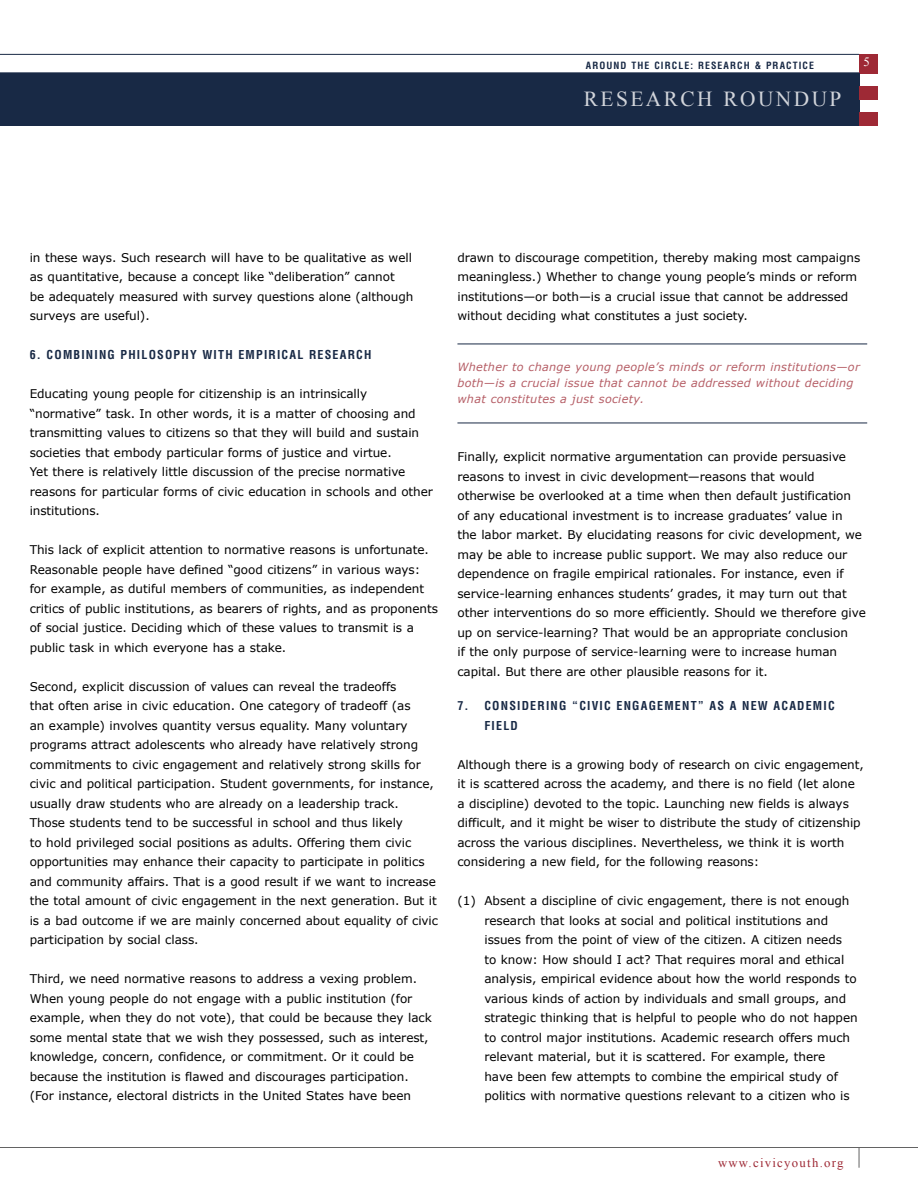
<style>
.page{position:relative;width:918px;height:1188px;background:#fff}
.page>*{position:absolute;margin:0;border:0;box-sizing:border-box;transform-origin:0 0}
.t1{font:21.3px "Times New Roman";letter-spacing:.115em;color:#d1d4da}
.t2{font:12.75px "Times New Roman";letter-spacing:.1em;color:#9e2935}
.t3{font:12.75px "Times New Roman";color:#fff}
.t4{font:12px/19.5px "Verdana";letter-spacing:-.005em;color:#000}
.t5{font:700 condensed 12px/19.5px "Helvetica LT Std";letter-spacing:.1em;color:#182945}
.t6{font:italic 11.25px/15.8px "Verdana";letter-spacing:.025em;color:#b65f67}
.t7{font:700 condensed 9.75px "Helvetica LT Std";letter-spacing:.115em;color:#182945}
</style>
<div class="page">
<svg style="left:859px;top:1148px;width:1px;height:20px"></svg>
<div style="left:859px;top:54px;width:19px;height:19px;background:#9e2935"></div>
<hr style="left:0;top:72px;width:859px;height:1px;background:#182945">
<hr style="left:0;top:54px;width:859px;height:1px;background:#182945">
<div style="left:0;top:73px;width:859px;height:53px;background:#182945"></div>
<div style="left:859px;top:113px;width:19px;height:13px;background:#9e2935"></div>
<div style="left:859px;top:86px;width:19px;height:13px;background:#9e2935"></div>
<hr style="left:0;top:1147px;width:918px;height:1px;background:#636363">
<hr style="left:457px;top:344px;width:410px;height:1px;background:#182945">
<hr style="left:457px;top:423px;width:410px;height:1px;background:#182945">
<p class="t7" style="left:586px;top:59px;width:230px">AROUND THE CIRCLE: RESEARCH &amp; PRACTICE</p>
<h1 class="t1" style="left:584px;top:84px;width:259px">RESEARCH ROUNDUP</h1>
<p class="t3" style="left:863px;top:53px;width:8px">5</p>
<p class="t4" style="left:30px;top:247px;width:385px">in these ways. Such research will have to be qualitative as well as quantitative, because a concept like “deliberation” cannot<br>be adequately measured with survey questions alone (although surveys are useful).</p>
<p class="t5" style="left:30px;top:345px;width:343px">6. COMBINING PHILOSOPHY WITH EMPIRICAL RESEARCH</p>
<p class="t4" style="left:30px;top:384px;width:405px">Educating young people for citizenship is an intrinsically “normative” task. In other words, it is a matter of choosing and transmitting values to citizens so that they will build and sustain societies that embody particular forms of justice and virtue.<br>Yet there is relatively little discussion of the precise normative reasons for particular forms of civic education in schools and other institutions.</p>
<p class="t4" style="left:30px;top:540px;width:410px">This lack of explicit attention to normative reasons is unfortunate.<br>Reasonable people have defined “good citizens” in various ways: for example, as dutiful members of communities, as independent critics of public institutions, as bearers of rights, and as proponents of social justice. Deciding which of these values to transmit is a public task in which everyone has a stake.</p>
<p class="t4" style="left:30px;top:676px;width:410px">Second, explicit discussion of values can reveal the tradeoffs<br>that often arise in civic education. One category of tradeoff (as<br>an example) involves quantity versus equality. Many voluntary programs attract adolescents who already have relatively strong commitments to civic engagement and relatively strong skills for civic and political participation. Student governments, for instance, usually draw students who are already on a leadership track.<br>Those students tend to be successful in school and thus likely<br>to hold privileged social positions as adults. Offering them civic opportunities may enhance their capacity to participate in politics and community affairs. That is a good result if we want to increase the total amount of civic engagement in the next generation. But it is a bad outcome if we are mainly concerned about equality of civic participation by social class.</p>
<p class="t4" style="left:30px;top:969px;width:404px">Third, we need normative reasons to address a vexing problem.<br>When young people do not engage with a public institution (for example, when they do not vote), that could be because they lack some mental state that we wish they possessed, such as interest, knowledge, concern, confidence, or commitment. Or it could be because the institution is flawed and discourages participation. (For instance, electoral districts in the United States have been</p>
<p class="t4" style="left:457px;top:247px;width:404px">drawn to discourage competition, thereby making most campaigns meaningless.) Whether to change young people’s minds or reform institutions—or both—is a crucial issue that cannot be addressed without deciding what constitutes a just society.</p>
<p class="t6" style="left:457px;top:359px;width:404px">Whether to change young people’s minds or reform institutions—or both—is a crucial issue that cannot be addressed without deciding what constitutes a just society.</p>
<p class="t4" style="left:457px;top:447px;width:410px">Finally, explicit normative argumentation can provide persuasive reasons to invest in civic development—reasons that would otherwise be overlooked at a time when then default justification<br>of any educational investment is to increase graduates’ value in<br>the labor market. By elucidating reasons for civic development, we may be able to increase public support. We may also reduce our dependence on fragile empirical rationales. For instance, even if service-learning enhances students’ grades, it may turn out that other interventions do so more efficiently. Should we therefore give up on service-learning? That would be an appropriate conclusion<br>if the only purpose of service-learning were to increase human capital. But there are other plausible reasons for it.</p>
<p class="t5" style="left:484px;top:696px;width:352px;text-indent:-27px">7. CONSIDERING “CIVIC ENGAGEMENT” AS A NEW ACADEMIC<br>FIELD</p>
<p class="t4" style="left:457px;top:754px;width:408px">Although there is a growing body of research on civic engagement, it is scattered across the academy, and there is no field (let alone a discipline) devoted to the topic. Launching new fields is always difficult, and it might be wiser to distribute the study of citizenship across the various disciplines. Nevertheless, we think it is worth considering a new field, for the following reasons:</p>
<p class="t4" style="left:484px;top:891px;width:375px;text-indent:-27px">(1) Absent a discipline of civic engagement, there is not enough research that looks at social and political institutions and issues from the point of view of the citizen. A citizen needs<br>to know: How should I act? That requires moral and ethical analysis, empirical evidence about how the world responds to various kinds of action by individuals and small groups, and strategic thinking that is helpful to people who do not happen to control major institutions. Academic research offers much relevant material, but it is scattered. For example, there<br>have been few attempts to combine the empirical study of politics with normative questions relevant to a citizen who is</p>
<p class="t2" style="left:718px;top:1154px;width:127px">www.civicyouth.org</p>
</div>
